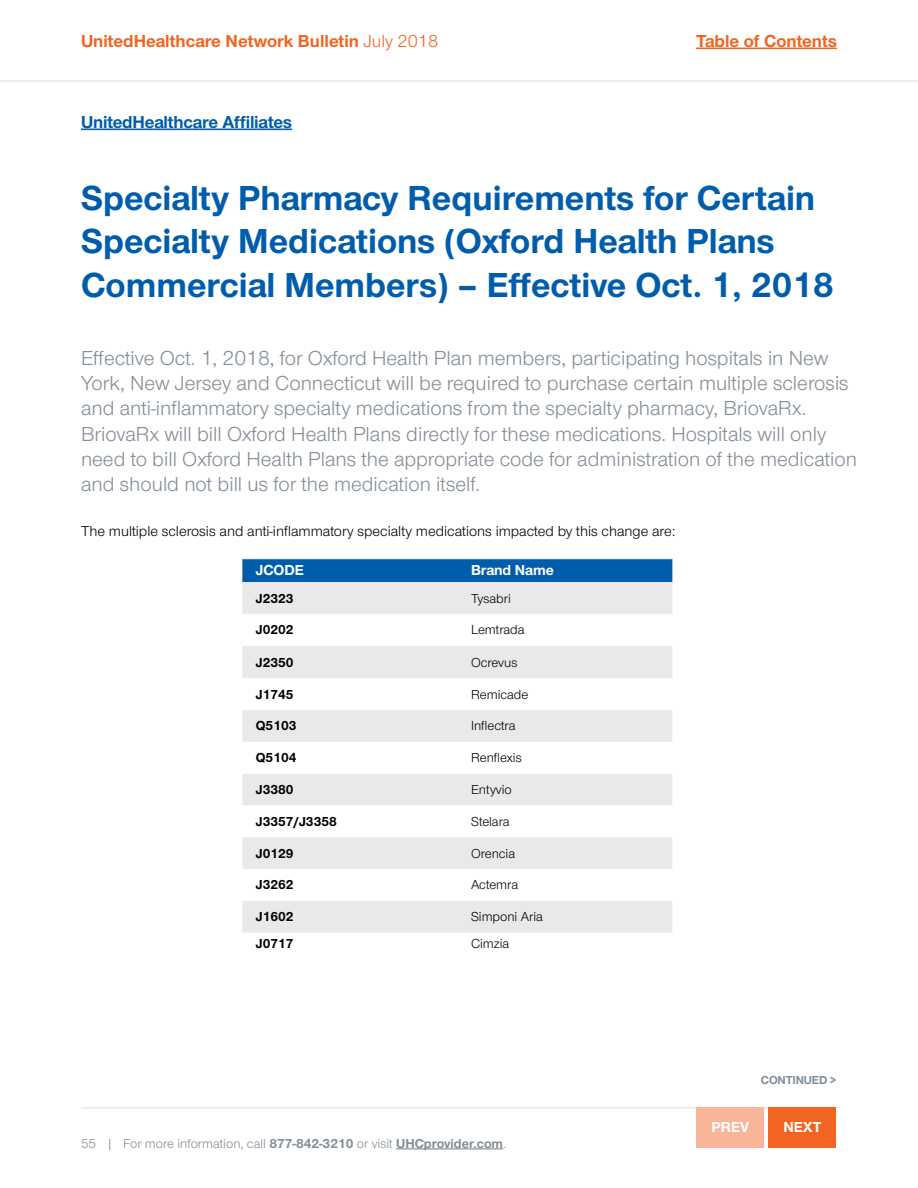
<style>
.page{position:relative;width:918px;height:1188px;background:#fff}
.page>*{position:absolute;margin:0;border:0;box-sizing:border-box;transform-origin:0 0}
.t1{font:700 36px/43.2px "UHC Sans";color:#005dac}
.t2{font:21px/25.2px "UHC Sans";color:#838d97}
.t3{font:700 18px "UHC Sans";color:#f16521}
.t4{font:700 18px "UHC Sans";letter-spacing:-.01em;color:#005dac}
.t5{font:15px "UHC Sans";color:#000}
.t6{font:700 15px "UHC Sans";letter-spacing:-.005em;color:#fff}
.t7{font:13.5px "UHC Sans";color:#000}
.t8{font:700 13.5px "UHC Sans";color:#000}
.t9{font:13.5px "UHC Sans";color:#838d97}
.t10{font:700 12px "UHC Sans";letter-spacing:-.01em;color:#838d97}
.s1{font-weight:400}
.s2{font-weight:700}
</style>
<div class="page">
<hr style="left:696px;top:48px;width:141px;height:1px;background:#f16521">
<hr style="left:0;top:80px;width:918px;height:2px;background:#e9e9ea">
<hr style="left:396px;top:1148px;width:107px;height:1px;background:#838d97">
<hr style="left:81px;top:1107px;width:756px;height:1px;background:#e9e9ea">
<hr style="left:81px;top:129px;width:211px;height:1px;background:#005dac">
<div style="left:242px;top:559px;width:430px;height:23px;background:#005dac"></div>
<div style="left:242px;top:582px;width:430px;height:32px;background:#e9e9ea"></div>
<svg style="left:242px;top:646px;width:430px;height:286px;fill:#e9e9ea"></svg>
<div style="left:769px;top:1107px;width:67px;height:40px;background:#f16521"></div>
<div style="left:697px;top:1107px;width:67px;height:40px;background:#f9b59a"></div>
<p class="t3" style="left:81px;top:34px;width:359px">UnitedHealthcare Network Bulletin <span class="s1">July 2018</span></p>
<p class="t3" style="left:696px;top:34px;width:142px">Table of Contents</p>
<p class="t4" style="left:81px;top:115px;width:212px">UnitedHealthcare Affiliates</p>
<h1 class="t1" style="left:81px;top:179px;width:754px">Specialty Pharmacy Requirements for Certain<br>Specialty Medications (Oxford Health Plans<br>Commercial Members) – Effective Oct. 1, 2018</h1>
<p class="t2" style="left:81px;top:347px;width:778px">Effective Oct. 1, 2018, for Oxford Health Plan members, participating hospitals in New York, New Jersey and Connecticut will be required to purchase certain multiple sclerosis and anti-inflammatory specialty medications from the specialty pharmacy, BriovaRx.<br>BriovaRx will bill Oxford Health Plans directly for these medications. Hospitals will only need to bill Oxford Health Plans the appropriate code for administration of the medication and should not bill us for the medication itself.</p>
<p class="t5" style="left:81px;top:525px;width:596px">The multiple sclerosis and anti-inflammatory specialty medications impacted by this change are:</p>
<p class="t6" style="left:256px;top:565px;width:49px">JCODE</p>
<p class="t6" style="left:471px;top:565px;width:84px">Brand Name</p>
<p class="t8" style="left:256px;top:593px;width:39px">J2323</p>
<p class="t7" style="left:471px;top:593px;width:41px">Tysabri</p>
<p class="t8" style="left:256px;top:625px;width:39px">J0202</p>
<p class="t7" style="left:471px;top:625px;width:55px">Lemtrada</p>
<p class="t8" style="left:256px;top:657px;width:39px">J2350</p>
<p class="t7" style="left:471px;top:657px;width:48px">Ocrevus</p>
<p class="t8" style="left:256px;top:689px;width:39px">J1745</p>
<p class="t7" style="left:471px;top:689px;width:59px">Remicade</p>
<p class="t8" style="left:256px;top:721px;width:42px">Q5103</p>
<p class="t7" style="left:471px;top:721px;width:46px">Inflectra</p>
<p class="t8" style="left:256px;top:753px;width:42px">Q5104</p>
<p class="t7" style="left:471px;top:753px;width:52px">Renflexis</p>
<p class="t8" style="left:256px;top:785px;width:39px">J3380</p>
<p class="t7" style="left:471px;top:785px;width:42px">Entyvio</p>
<p class="t8" style="left:256px;top:816px;width:83px">J3357/J3358</p>
<p class="t7" style="left:471px;top:817px;width:40px">Stelara</p>
<p class="t8" style="left:256px;top:848px;width:39px">J0129</p>
<p class="t7" style="left:471px;top:848px;width:46px">Orencia</p>
<p class="t8" style="left:256px;top:880px;width:39px">J3262</p>
<p class="t7" style="left:471px;top:880px;width:49px">Actemra</p>
<p class="t8" style="left:256px;top:912px;width:39px">J1602</p>
<p class="t7" style="left:471px;top:912px;width:73px">Simponi Aria</p>
<p class="t8" style="left:256px;top:939px;width:39px">J0717</p>
<p class="t7" style="left:471px;top:939px;width:40px">Cimzia</p>
<p class="t9" style="left:81px;top:1138px;width:427px">55 | For more information, call <span class="s2">877-842-3210</span> or visit <span class="s2">UHCprovider.com</span>.</p>
<p class="t10" style="left:761px;top:1075px;width:77px">CONTINUED &gt;</p>
<p class="t6" style="left:712px;top:1122px;width:39px">PREV</p>
<p class="t6" style="left:783px;top:1122px;width:40px">NEXT</p>
</div>
